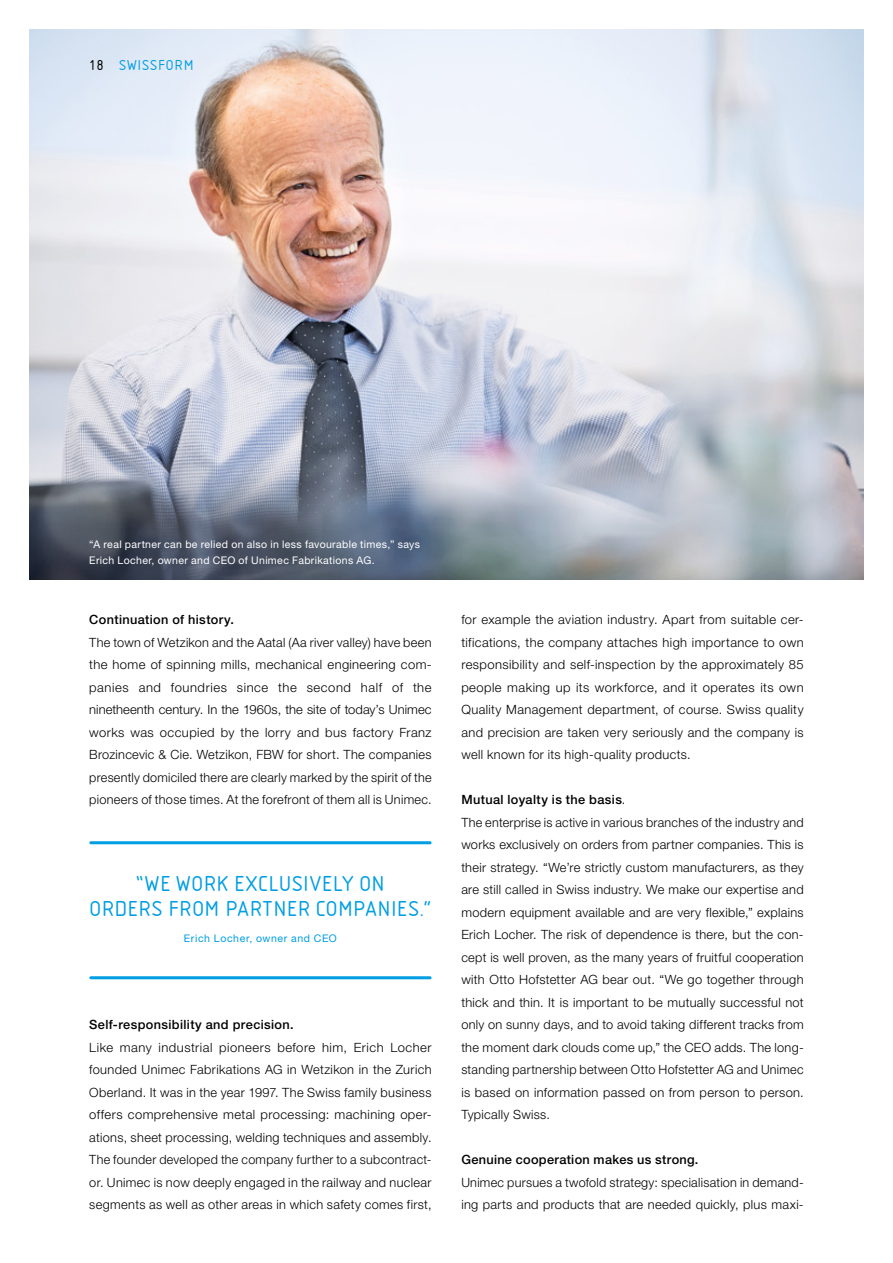
<style>
.page{position:relative;width:893px;height:1263px;background:#fff}
.page>*{position:absolute;margin:0;border:0;box-sizing:border-box;transform-origin:0 0}
.t1{font:22.5px/25.5px "Isonorm BEFOP";letter-spacing:.03em;color:#009ee3;text-align:center}
.t2{font:15px "Isonorm BEFOP";letter-spacing:.06em;color:#009ee3}
.t3{font:300 12.75px/22.5px "Helvetica Neue LT";letter-spacing:.025em;color:#000;text-align:justify}
.t4{font:500 12.75px "Helvetica Neue LT";letter-spacing:.025em;color:#000}
.t5{font:10.5px/16.5px "Helvetica Neue LT";letter-spacing:.035em;color:#fff}
.t6{font:10.5px "Helvetica Neue LT";letter-spacing:.06em;color:#009ee3}
.s1{color:#000}
.s2{font-weight:500}
</style>
<div class="page">
<img style="left:30px;top:30px;width:833px;height:549px">
<hr style="left:91px;top:841px;width:339px;height:3px;background:#009ee3">
<hr style="left:91px;top:976px;width:339px;height:3px;background:#009ee3">
<p class="t2" style="left:119px;top:57px;width:50px">RUBRIK</p>
<p class="t2" style="left:89px;top:57px;width:106px"><span class="s1">18</span> SWISSFORM</p>
<p class="t5" style="left:89px;top:536px;width:332px">“A real partner can be relied on also in less favourable times,” says<br>Erich Locher, owner and CEO of Unimec Fabrikations AG.</p>
<p class="t4" style="left:89px;top:612px;width:146px">Continuation of history.</p>
<p class="t3" style="left:89px;top:631px;width:344px">The town of Wetzikon and the Aatal (Aa river valley) have been the home of spinning mills, mechanical engineering com&shy;panies and foundries since the second half of the ninetheenth century. In the 1960s, the site of today’s Unimec works was occupied by the lorry and bus factory Franz Brozincevic &amp; Cie. Wetzikon, FBW for short. The companies presently domiciled there are clearly marked by the spirit of the pioneers of those times. At the forefront of them all is Unimec.</p>
<h1 class="t1" style="left:90px;top:870px;width:343px">“WE WORK EXCLUSIVELY ON<br>ORDERS FROM PARTNER COMPANIES.”</h1>
<p class="t6" style="left:184px;top:932px;width:154px">Erich Locher, owner and CEO</p>
<p class="t4" style="left:89px;top:1017px;width:206px">Self-responsibility and precision.</p>
<p class="t3" style="left:89px;top:1036px;width:344px">Like many industrial pioneers before him, Erich Locher founded Unimec Fabrikations AG in Wetzikon in the Zurich Oberland. It was in the year 1997. The Swiss family business offers comprehensive metal processing: machining oper&shy;ations, sheet processing, welding techniques and assembly.<br>The founder developed the company further to a subcontract&shy;or. Unimec is now deeply engaged in the railway and nuclear segments as well as other areas in which safety comes first,</p>
<p class="t3" style="left:461px;top:608px;width:344px">for example the aviation industry. Apart from suitable cer&shy;tifications, the company attaches high importance to own responsibility and self-inspection by the approximately 85 people making up its workforce, and it operates its own Quality Management department, of course. Swiss quality and precision are taken very seriously and the company is well known for its high-quality products.</p>
<p class="t3" style="left:461px;top:788px;width:344px;text-align:left"><span class="s2">Mutual loyalty is the basis</span>.<br>The enterprise is active in various branches of the industry and works exclusively on orders from partner companies. This is their strategy. “We’re strictly custom manufacturers, as they are still called in Swiss industry. We make our expertise and modern equipment available and are very flexible,” explains Erich Locher. The risk of dependence is there, but the con&shy;cept is well proven, as the many years of fruitful cooperation with Otto Hofstetter AG bear out. “We go together through thick and thin. It is important to be mutually successful not only on sunny days, and to avoid taking different tracks from the moment dark clouds come up,” the CEO adds. The long&shy;standing partnership between Otto Hofstetter AG and Unimec is based on information passed on from person to person.<br>Typically Swiss.</p>
<p class="t4" style="left:461px;top:1152px;width:239px">Genuine cooperation makes us strong.</p>
<p class="t3" style="left:461px;top:1171px;width:344px">Unimec pursues a twofold strategy: specialisation in demand&shy;ing parts and products that are needed quickly, plus maxi-</p>
</div>
